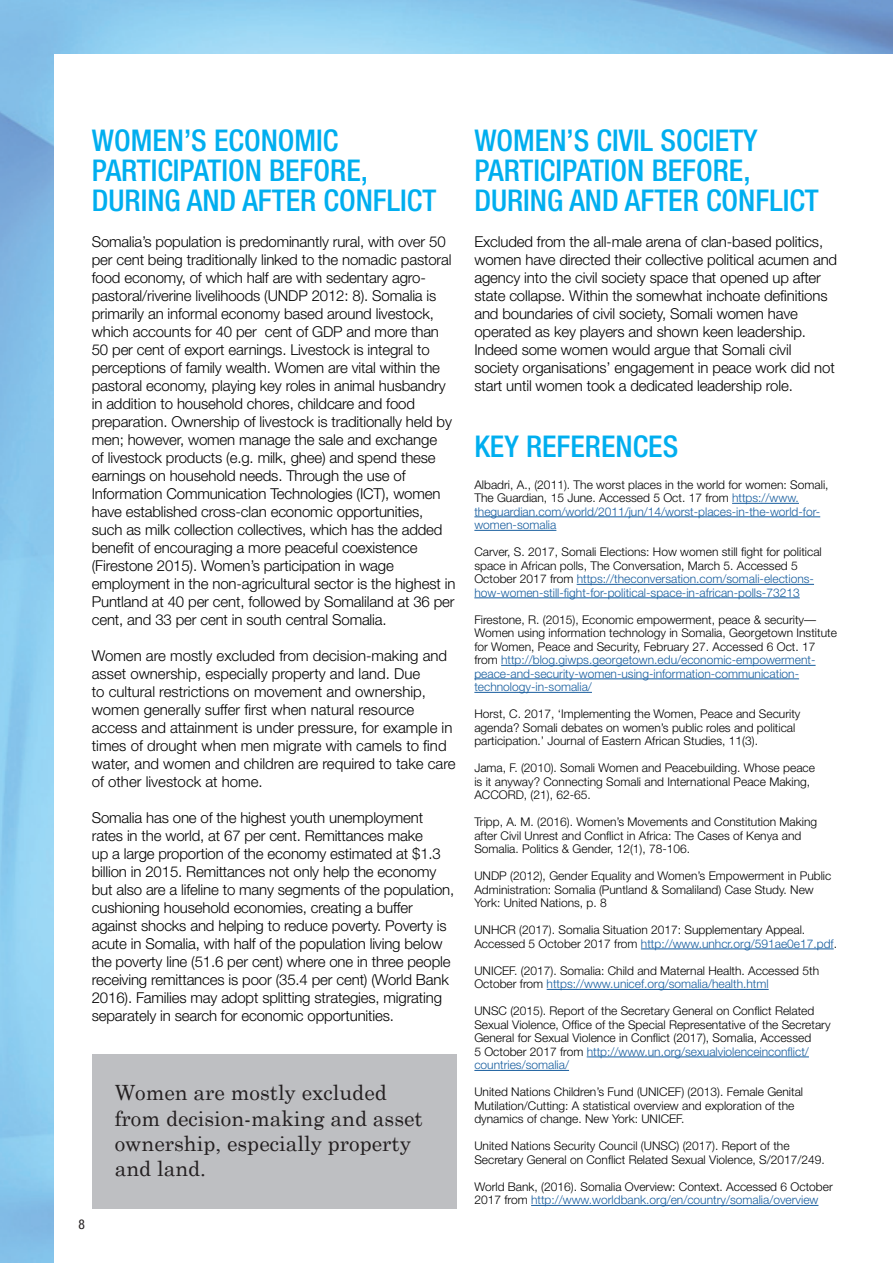
<style>
.page{position:relative;width:893px;height:1263px;background:#fff}
.page>*{position:absolute;margin:0;border:0;box-sizing:border-box;transform-origin:0 0}
.t1{font:500 condensed 30px/30px "Helvetica Neue";color:#00aeef}
.t2{font:21px/25.2px "Century Schoolbook";color:#231f20}
.t3{font:300 15px/18px "Helvetica Neue";letter-spacing:-.01em;color:#000}
.t4{font:condensed 13.5px "Helvetica Neue";color:#231f20}
.t5{font:300 12px/13.5px "Helvetica Neue";color:#000}
.s1{color:#175d9e}
</style>
<div class="page">
<img style="left:0;top:0;width:893px;height:1263px">
<div style="left:54px;top:54px;width:839px;height:1209px;background:#fff"></div>
<div style="left:92px;top:1054px;width:364px;height:155px;background:#bebfc2"></div>
<hr style="left:732px;top:503px;width:67px;height:1px;background:#175d9e">
<hr style="left:474px;top:516px;width:346px;height:1px;background:#175d9e">
<hr style="left:474px;top:530px;width:82px;height:1px;background:#175d9e">
<hr style="left:577px;top:584px;width:237px;height:1px;background:#175d9e">
<hr style="left:474px;top:597px;width:326px;height:1px;background:#175d9e">
<hr style="left:501px;top:665px;width:315px;height:1px;background:#175d9e">
<hr style="left:474px;top:678px;width:325px;height:1px;background:#175d9e">
<hr style="left:474px;top:692px;width:118px;height:1px;background:#175d9e">
<hr style="left:641px;top:948px;width:193px;height:1px;background:#175d9e">
<hr style="left:547px;top:989px;width:222px;height:1px;background:#175d9e">
<hr style="left:587px;top:1056px;width:222px;height:1px;background:#175d9e">
<hr style="left:474px;top:1070px;width:95px;height:1px;background:#175d9e">
<hr style="left:531px;top:1205px;width:287px;height:1px;background:#175d9e">
<h1 class="t1" style="left:92px;top:125px;width:346px">WOMEN’S ECONOMIC<br>PARTICIPATION BEFORE,<br>DURING AND AFTER CONFLICT</h1>
<p class="t3" style="left:92px;top:232px;width:365px">Somalia’s population is predominantly rural, with over 50 per cent being traditionally linked to the nomadic pastoral food economy, of which half are with sedentary agro&shy;pastoral/riverine livelihoods (UNDP 2012: 8). Somalia is primarily an informal economy based around livestock, which accounts for 40 per cent of GDP and more than 50 per cent of export earnings. Livestock is integral to perceptions of family wealth. Women are vital within the pastoral economy, playing key roles in animal husbandry in addition to household chores, childcare and food preparation. Ownership of livestock is traditionally held by men; however, women manage the sale and exchange<br>of livestock products (e.g. milk, ghee) and spend these earnings on household needs. Through the use of Information Communication Technologies (ICT), women have established cross-clan economic opportunities, such as milk collection collectives, which has the added benefit of encouraging a more peaceful coexistence (Firestone 2015). Women’s participation in wage employment in the non-agricultural sector is the highest in Puntland at 40 per cent, followed by Somaliland at 36 per cent, and 33 per cent in south central Somalia.</p>
<p class="t3" style="left:92px;top:646px;width:365px">Women are mostly excluded from decision-making and asset ownership, especially property and land. Due<br>to cultural restrictions on movement and ownership, women generally suffer first when natural resource access and attainment is under pressure, for example in times of drought when men migrate with camels to find water, and women and children are required to take care of other livestock at home.</p>
<p class="t3" style="left:92px;top:808px;width:364px">Somalia has one of the highest youth unemployment rates in the world, at 67 per cent. Remittances make<br>up a large proportion of the economy estimated at $1.3 billion in 2015. Remittances not only help the economy but also are a lifeline to many segments of the population, cushioning household economies, creating a buffer against shocks and helping to reduce poverty. Poverty is acute in Somalia, with half of the population living below the poverty line (51.6 per cent) where one in three people receiving remittances is poor (35.4 per cent) (World Bank 2016). Families may adopt splitting strategies, migrating separately in search for economic opportunities.</p>
<p class="t4" style="left:79px;top:1216px;width:8px">8</p>
<h2 class="t2" style="left:115px;top:1079px;width:310px">Women are mostly excluded from decision-making and asset ownership, especially property and land.</h2>
<h1 class="t1" style="left:474px;top:125px;width:346px">WOMEN’S CIVIL SOCIETY<br>PARTICIPATION BEFORE,<br>DURING AND AFTER CONFLICT</h1>
<p class="t3" style="left:474px;top:232px;width:364px">Excluded from the all-male arena of clan-based politics, women have directed their collective political acumen and agency into the civil society space that opened up after state collapse. Within the somewhat inchoate definitions and boundaries of civil society, Somali women have operated as key players and shown keen leadership.<br>Indeed some women would argue that Somali civil society organisations’ engagement in peace work did not start until women took a dedicated leadership role.</p>
<h1 class="t1" style="left:474px;top:431px;width:205px">KEY REFERENCES</h1>
<p class="t5" style="left:474px;top:477px;width:356px">Albadri, A., (2011). The worst places in the world for women: Somali, The Guardian, 15 June. Accessed 5 Oct. 17 from <span class="s1">https://www. theguardian.com/world/2011/jun/14/worst-places-in-the-world-for&shy;women-somalia</span></p>
<p class="t5" style="left:474px;top:545px;width:349px">Carver, S. 2017, Somali Elections: How women still fight for political space in African polls, The Conversation, March 5. Accessed 5<br>October 2017 from <span class="s1">https://theconversation.com/somali-elections&shy;how-women-still-fight-for-political-space-in-african-polls-73213</span></p>
<p class="t5" style="left:474px;top:612px;width:364px">Firestone, R. (2015), Economic empowerment, peace &amp; security— Women using information technology in Somalia, Georgetown Institute for Women, Peace and Security, February 27. Accessed 6 Oct. 17 from <span class="s1">http://blog.giwps.georgetown.edu/economic-empowerment&shy;peace-and-security-women-using-information-communication&shy;technology-in-somalia/</span></p>
<p class="t5" style="left:474px;top:707px;width:328px">Horst, C. 2017, ‘Implementing the Women, Peace and Security agenda? Somali debates on women’s public roles and political participation.’ Journal of Eastern African Studies, 11(3).</p>
<p class="t5" style="left:474px;top:761px;width:342px">Jama, F. (2010). Somali Women and Peacebuilding. Whose peace is it anyway? Connecting Somali and International Peace Making,<br>ACCORD, (21), 62-65.</p>
<p class="t5" style="left:474px;top:815px;width:344px">Tripp, A. M. (2016). Women’s Movements and Constitution Making after Civil Unrest and Conflict in Africa: The Cases of Kenya and<br>Somalia. Politics &amp; Gender, 12(1), 78-106.</p>
<p class="t5" style="left:474px;top:869px;width:358px">UNDP (2012), Gender Equality and Women’s Empowerment in Public<br>Administration: Somalia (Puntland &amp; Somaliland) Case Study. New<br>York: United Nations, p. 8</p>
<p class="t5" style="left:474px;top:923px;width:364px">UNHCR (2017). Somalia Situation 2017: Supplementary Appeal.<br>Accessed 5 October 2017 from <span class="s1">http://www.unhcr.org/591ae0e17.pdf</span>.</p>
<p class="t5" style="left:474px;top:963px;width:346px">UNICEF. (2017). Somalia: Child and Maternal Health. Accessed 5th<br>October from <span class="s1">https://www.unicef.org/somalia/health.html</span></p>
<p class="t5" style="left:474px;top:1004px;width:358px">UNSC (2015). Report of the Secretary General on Conflict Related Sexual Violence, Office of the Special Representative of the Secretary General for Sexual Violence in Conflict (2017), Somalia, Accessed<br>5 October 2017 from <span class="s1">http://www.un.org/sexualviolenceinconflict/ countries/somalia/</span></p>
<p class="t5" style="left:474px;top:1085px;width:330px">United Nations Children’s Fund (UNICEF) (2013). Female Genital<br>Mutilation/Cutting: A statistical overview and exploration of the dynamics of change. New York: UNICEF.</p>
<p class="t5" style="left:474px;top:1139px;width:352px">United Nations Security Council (UNSC) (2017). Report of the<br>Secretary General on Conflict Related Sexual Violence, S/2017/249.</p>
<p class="t5" style="left:474px;top:1179px;width:360px">World Bank, (2016). Somalia Overview: Context. Accessed 6 October<br>2017 from <span class="s1">http://www.worldbank.org/en/country/somalia/overview</span></p>
</div>
